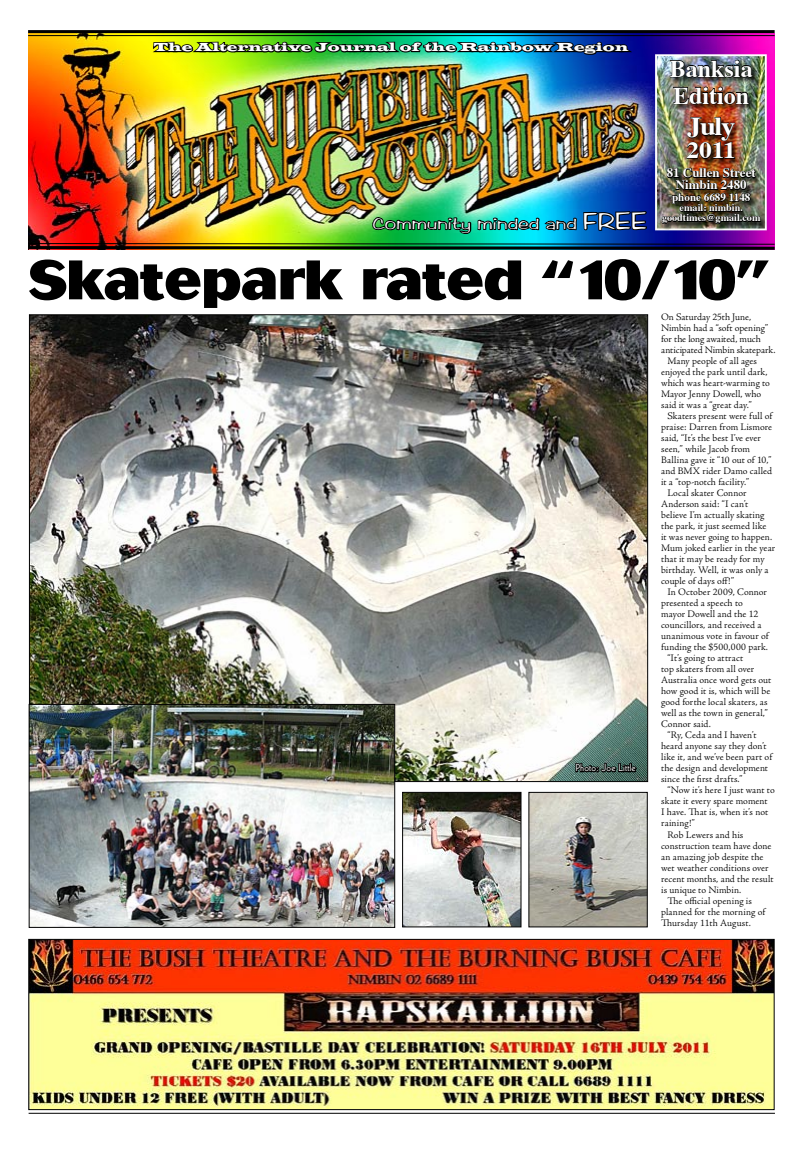
<style>
.page{position:relative;width:803px;height:1149px;background:#fff}
.page>*{position:absolute;margin:0;border:0;box-sizing:border-box;transform-origin:0 0}
.t1{font:800 55px "Cosmos";letter-spacing:-.005em;color:#000;scale:1.05 1}
.t2{font:700 25.9px "Times";color:#fff;scale:1.1 1}
.t3{font:700 24px/26.8px "Times";color:#fff}
.t4{font:700 23.1px "Times";color:#fff;scale:1.1 1}
.t5{font:16px "Arctic 2";letter-spacing:.06em;color:#fff;scale:1.05 1}
.t6{font:700 12.9px/12px "Times";color:#fff;text-align:center}
.t7{font:12px "Latin Wide";letter-spacing:-.005em;color:#fff}
.t8{font:700 11.1px "Times";color:#fff}
.t9{font:700 10.2px/10.2px "Times";color:#fff;text-align:center}
.t10{font:300 10px "Adobe Jenson Pro";letter-spacing:.005em;color:#000}
.t11{font:10px "Kabel";letter-spacing:.02em;color:#fff}
.s1{font-size:24px}
</style>
<div class="page">
<img style="left:28px;top:33px;width:746px;height:209px">
<img style="left:371px;top:210px;width:276px;height:25px">
<img style="left:28px;top:242px;width:747px;height:8px">
<img style="left:657px;top:57px;width:106px;height:170px">
<div style="left:654px;top:54px;width:112px;height:176px;border:2px solid #fff"></div>
<hr style="left:28px;top:30px;width:746px;height:3px;background:#000">
<hr style="left:28px;top:35px;width:746px;height:1px;background:#000">
<img style="left:149px;top:40px;width:486px;height:16px">
<div style="left:661px;top:59px;width:105px;height:171px;background:#000;opacity:.75"></div>
<img style="left:669px;top:59px;width:84px;height:19px">
<svg style="left:672px;top:86px;width:77px;height:19px"></svg>
<img style="left:685px;top:117px;width:50px;height:42px">
<img style="left:660px;top:167px;width:101px;height:66px">
<hr style="left:29px;top:1112px;width:745px;height:1px;background:#000">
<img style="left:31px;top:316px;width:614px;height:463px">
<img style="left:31px;top:706px;width:362px;height:219px">
<div style="left:29px;top:704px;width:366px;height:223px;border:1px solid #000"></div>
<img style="left:404px;top:793px;width:115px;height:131px">
<div style="left:402px;top:791px;width:119px;height:135px;border:1px solid #000"></div>
<svg style="left:573px;top:761px;width:65px;height:13px"></svg>
<img style="left:530px;top:793px;width:115px;height:131px">
<img style="left:30px;top:940px;width:742px;height:167px">
<div style="left:28px;top:938px;width:746px;height:171px;border:1px solid #000"></div>
<p class="t7" style="left:154px;top:40px;width:475px">The Alternative Journal of the Rainbow Region</p>
<h3 class="t5" style="left:373px;top:218px;width:262px">Community minded and <span class="s1">FREE</span></h3>
<h3 class="t3" style="left:669px;top:53px;width:84px">Banksia<br>Edition</h3>
<h2 class="t2" style="left:687px;top:101px;width:45px">July</h2>
<h3 class="t4" style="left:686px;top:128px;width:46px">2011</h3>
<p class="t6" style="left:666px;top:166px;width:90px">81 Cullen Street<br>Nimbin 2480</p>
<p class="t8" style="left:671px;top:187px;width:80px">phone 6689 1148</p>
<p class="t9" style="left:661px;top:201px;width:100px">email: nimbin. goodtimes@gmail.com</p>
<h1 class="t1" style="left:29px;top:247px;width:706px">Skatepark rated “10/10”</h1>
<p class="t11" style="left:575px;top:761px;width:61px">Photo: Joe Little</p>
<p class="t10" style="left:661px;top:311px;width:91px">On Saturday 25th June,</p>
<p class="t10" style="left:661px;top:322px;width:108px">Nimbin had a “soft opening”</p>
<p class="t10" style="left:661px;top:333px;width:101px">for the long awaited, much</p>
<p class="t10" style="left:661px;top:344px;width:116px">anticipated Nimbin skatepark.</p>
<p class="t10" style="left:667px;top:355px;width:91px">Many people of all ages</p>
<p class="t10" style="left:661px;top:366px;width:108px">enjoyed the park until dark,</p>
<p class="t10" style="left:661px;top:377px;width:110px">which was heart-warming to</p>
<p class="t10" style="left:661px;top:388px;width:101px">Mayor Jenny Dowell, who</p>
<p class="t10" style="left:661px;top:399px;width:92px">said it was a “great day.”</p>
<p class="t10" style="left:667px;top:410px;width:106px">Skaters present were full of</p>
<p class="t10" style="left:661px;top:421px;width:112px">praise: Darren from Lismore</p>
<p class="t10" style="left:661px;top:432px;width:101px">said, “It’s the best I’ve ever</p>
<p class="t10" style="left:661px;top:443px;width:90px">seen,” while Jacob from</p>
<p class="t10" style="left:661px;top:454px;width:112px">Ballina gave it “10 out of 10,”</p>
<p class="t10" style="left:661px;top:465px;width:112px">and BMX rider Damo called</p>
<p class="t10" style="left:661px;top:476px;width:90px">it a “top-notch facility.”</p>
<p class="t10" style="left:667px;top:487px;width:81px">Local skater Connor</p>
<p class="t10" style="left:661px;top:498px;width:89px">Anderson said: “I can’t</p>
<p class="t10" style="left:661px;top:509px;width:105px">believe I’m actually skating</p>
<p class="t10" style="left:661px;top:520px;width:107px">the park, it just seemed like</p>
<p class="t10" style="left:661px;top:531px;width:112px">it was never going to happen.</p>
<p class="t10" style="left:661px;top:542px;width:116px">Mum joked earlier in the year</p>
<p class="t10" style="left:661px;top:553px;width:105px">that it may be ready for my</p>
<p class="t10" style="left:661px;top:564px;width:109px">birthday. Well, it was only a</p>
<p class="t10" style="left:661px;top:575px;width:74px">couple of days off!”</p>
<p class="t10" style="left:667px;top:586px;width:101px">In October 2009, Connor</p>
<p class="t10" style="left:661px;top:597px;width:83px">presented a speech to</p>
<p class="t10" style="left:661px;top:608px;width:99px">mayor Dowell and the 12</p>
<p class="t10" style="left:661px;top:619px;width:102px">councillors, and received a</p>
<p class="t10" style="left:661px;top:630px;width:109px">unanimous vote in favour of</p>
<p class="t10" style="left:661px;top:641px;width:108px">funding the $500,000 park.</p>
<p class="t10" style="left:667px;top:652px;width:77px">“It’s going to attract</p>
<p class="t10" style="left:661px;top:663px;width:95px">top skaters from all over</p>
<p class="t10" style="left:661px;top:674px;width:112px">Australia once word gets out</p>
<p class="t10" style="left:661px;top:685px;width:110px">how good it is, which will be</p>
<p class="t10" style="left:661px;top:696px;width:108px">good forthe local skaters, as</p>
<p class="t10" style="left:661px;top:707px;width:108px">well as the town in general,”</p>
<p class="t10" style="left:661px;top:718px;width:51px">Connor said.</p>
<p class="t10" style="left:667px;top:729px;width:91px">“Ry, Ceda and I haven’t</p>
<p class="t10" style="left:661px;top:740px;width:107px">heard anyone say they don’t</p>
<p class="t10" style="left:661px;top:751px;width:112px">like it, and we’ve been part of</p>
<p class="t10" style="left:661px;top:762px;width:108px">the design and development</p>
<p class="t10" style="left:661px;top:773px;width:83px">since the first drafts.”</p>
<p class="t10" style="left:667px;top:784px;width:109px">“Now it’s here I just want to</p>
<p class="t10" style="left:661px;top:795px;width:108px">skate it every spare moment</p>
<p class="t10" style="left:661px;top:806px;width:108px">I have. That is, when it’s not</p>
<p class="t10" style="left:661px;top:817px;width:35px">raining!”</p>
<p class="t10" style="left:667px;top:828px;width:77px">Rob Lewers and his</p>
<p class="t10" style="left:661px;top:839px;width:112px">construction team have done</p>
<p class="t10" style="left:661px;top:850px;width:104px">an amazing job despite the</p>
<p class="t10" style="left:661px;top:861px;width:109px">wet weather conditions over</p>
<p class="t10" style="left:661px;top:872px;width:114px">recent months, and the result</p>
<p class="t10" style="left:661px;top:883px;width:81px">is unique to Nimbin.</p>
<p class="t10" style="left:667px;top:894px;width:86px">The official opening is</p>
<p class="t10" style="left:661px;top:905px;width:105px">planned for the morning of</p>
<p class="t10" style="left:661px;top:916px;width:91px">Thursday 11th August.</p>
</div>
